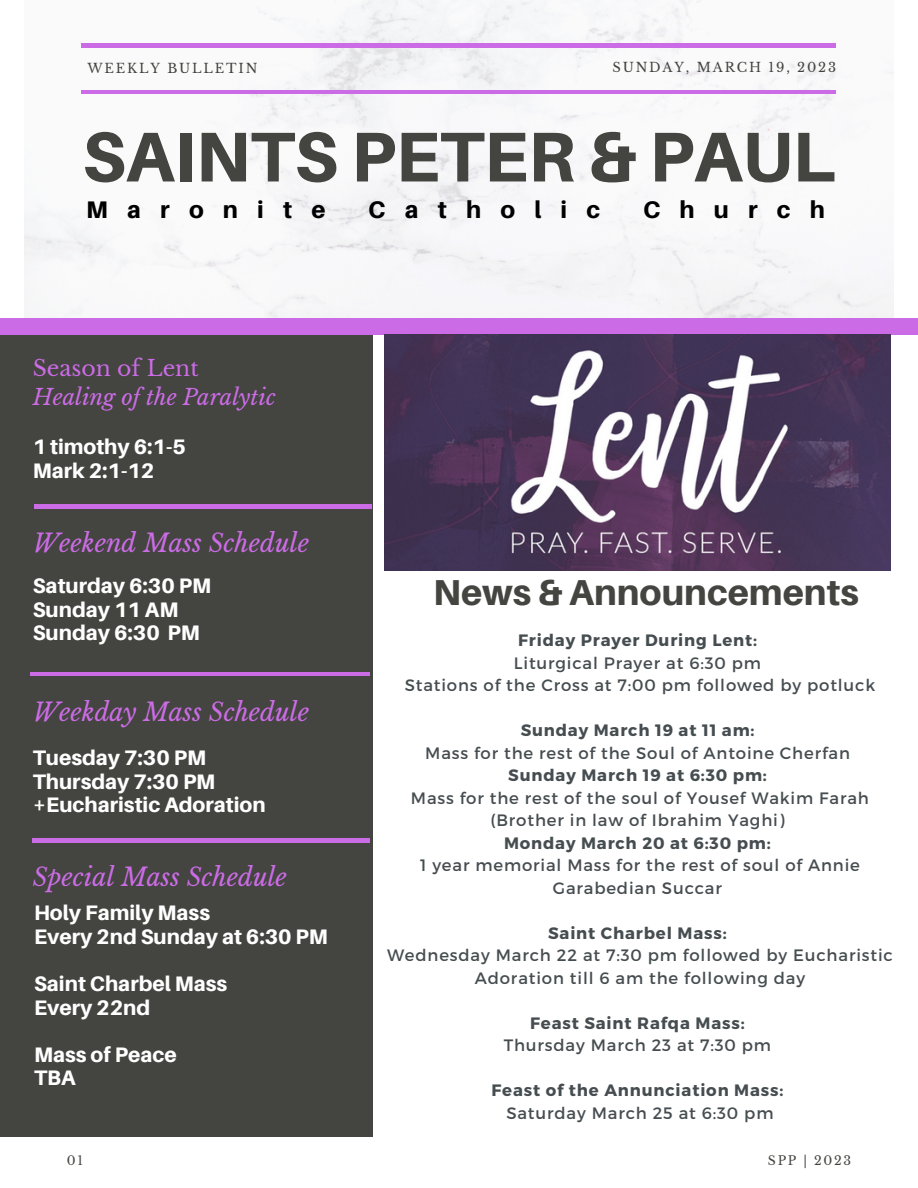
<style>
.page{position:relative;width:918px;height:1188px;background:#fff}
.page>*{position:absolute;margin:0;border:0;box-sizing:border-box;transform-origin:0 0}
.t1{font:800 70.5px "Aileron";color:#444440}
.t2{font:800 36px "Aileron";color:#444440}
.t3{font:italic 24.9px "Libre Baskerville";color:#cb6ce6}
.t4{font:800 24px "Aileron";letter-spacing:.8em;color:#000}
.t5{font:italic 21.9px "Libre Baskerville";color:#cb6ce6}
.t6{font:21.9px "Libre Baskerville";color:#cb6ce6}
.t7{font:800 21px/23.7px "Aileron";color:#fff}
.t8{font:16.5px/22.5px "Montserrat";letter-spacing:.05em;color:#464d50;text-align:center}
.t9{font:700 16.5px "Montserrat";letter-spacing:.05em;color:#464d50}
.t10{font:13.05px "Libre Baskerville";letter-spacing:.14em;color:#444440}
.t11{font:12.45px "Libre Baskerville";letter-spacing:.14em;color:#444440}
</style>
<div class="page">
<div style="left:0;top:334px;width:373px;height:803px;background:#444440"></div>
<hr style="left:33px;top:839px;width:337px;height:3px;background:#cb6ce6">
<hr style="left:34px;top:505px;width:338px;height:3px;background:#cb6ce6">
<hr style="left:30px;top:672px;width:340px;height:4px;background:#cb6ce6">
<img style="left:24px;top:0;width:870px;height:318px">
<hr style="left:81px;top:90px;width:755px;height:4px;background:#cb6ce6">
<hr style="left:81px;top:44px;width:755px;height:3px;background:#cb6ce6">
<div style="left:0;top:318px;width:918px;height:16px;background:#cb6ce6"></div>
<img style="left:385px;top:334px;width:506px;height:237px">
<p class="t10" style="left:87px;top:60px;width:172px">WEEKLY BULLETIN</p>
<p class="t10" style="left:613px;top:59px;width:225px">SUNDAY, MARCH 19, 2023</p>
<h1 class="t1" style="left:82px;top:113px;width:755px">SAINTS PETER &amp; PAUL</h1>
<h3 class="t4" style="left:86px;top:195px;width:241px">Maronite</h3>
<h3 class="t4" style="left:368px;top:195px;width:233px">Catholic</h3>
<h3 class="t4" style="left:643px;top:195px;width:184px">Church</h3>
<h3 class="t6" style="left:33px;top:354px;width:167px">Season of Lent</h3>
<h3 class="t5" style="left:33px;top:384px;width:245px">Healing of the Paralytic</h3>
<p class="t7" style="left:33px;top:434px;width:155px">1 timothy 6:1-5<br>Mark 2:1-12</p>
<h3 class="t3" style="left:33px;top:528px;width:278px">Weekend Mass Schedule</h3>
<p class="t7" style="left:33px;top:573px;width:180px">Saturday 6:30 PM<br>Sunday 11 AM<br>Sunday 6:30 PM</p>
<h3 class="t3" style="left:33px;top:696px;width:278px">Weekday Mass Schedule</h3>
<p class="t7" style="left:33px;top:746px;width:234px">Tuesday 7:30 PM<br>Thursday 7:30 PM +Eucharistic Adoration</p>
<h3 class="t3" style="left:33px;top:862px;width:256px">Special Mass Schedule</h3>
<p class="t7" style="left:34px;top:900px;width:295px">Holy Family Mass<br>Every 2nd Sunday at 6:30 PM</p>
<p class="t7" style="left:34px;top:971px;width:195px">Saint Charbel Mass<br>Every 22nd</p>
<p class="t7" style="left:34px;top:1042px;width:144px">Mass of Peace<br>TBA</p>
<h2 class="t2" style="left:433px;top:570px;width:427px">News &amp; Announcements</h2>
<p class="t9" style="left:518px;top:630px;width:240px">Friday Prayer During Lent:</p>
<p class="t8" style="left:405px;top:651px;width:472px">Liturgical Prayer at 6:30 pm<br>Stations of the Cross at 7:00 pm followed by potluck</p>
<p class="t9" style="left:521px;top:720px;width:235px">Sunday March 19 at 11 am:</p>
<p class="t8" style="left:425px;top:741px;width:426px">Mass for the rest of the Soul of Antoine Cherfan</p>
<p class="t9" style="left:508px;top:765px;width:260px">Sunday March 19 at 6:30 pm:</p>
<p class="t8" style="left:411px;top:786px;width:460px">Mass for the rest of the soul of Yousef Wakim Farah (Brother in law of Ibrahim Yaghi)</p>
<p class="t9" style="left:504px;top:832px;width:268px">Monday March 20 at 6:30 pm:</p>
<p class="t8" style="left:420px;top:853px;width:441px">1 year memorial Mass for the rest of soul of Annie<br>Garabedian Succar</p>
<p class="t9" style="left:548px;top:922px;width:180px">Saint Charbel Mass:</p>
<p class="t8" style="left:387px;top:943px;width:507px">Wednesday March 22 at 7:30 pm followed by Eucharistic<br>Adoration till 6 am the following day</p>
<p class="t9" style="left:530px;top:1012px;width:216px">Feast Saint Rafqa Mass:</p>
<p class="t8" style="left:504px;top:1033px;width:269px">Thursday March 23 at 7:30 pm</p>
<p class="t9" style="left:491px;top:1080px;width:293px">Feast of the Annunciation Mass:</p>
<p class="t8" style="left:506px;top:1101px;width:269px">Saturday March 25 at 6:30 pm</p>
<p class="t11" style="left:67px;top:1153px;width:18px">01</p>
<p class="t11" style="left:768px;top:1153px;width:85px">SPP | 2023</p>
</div>
